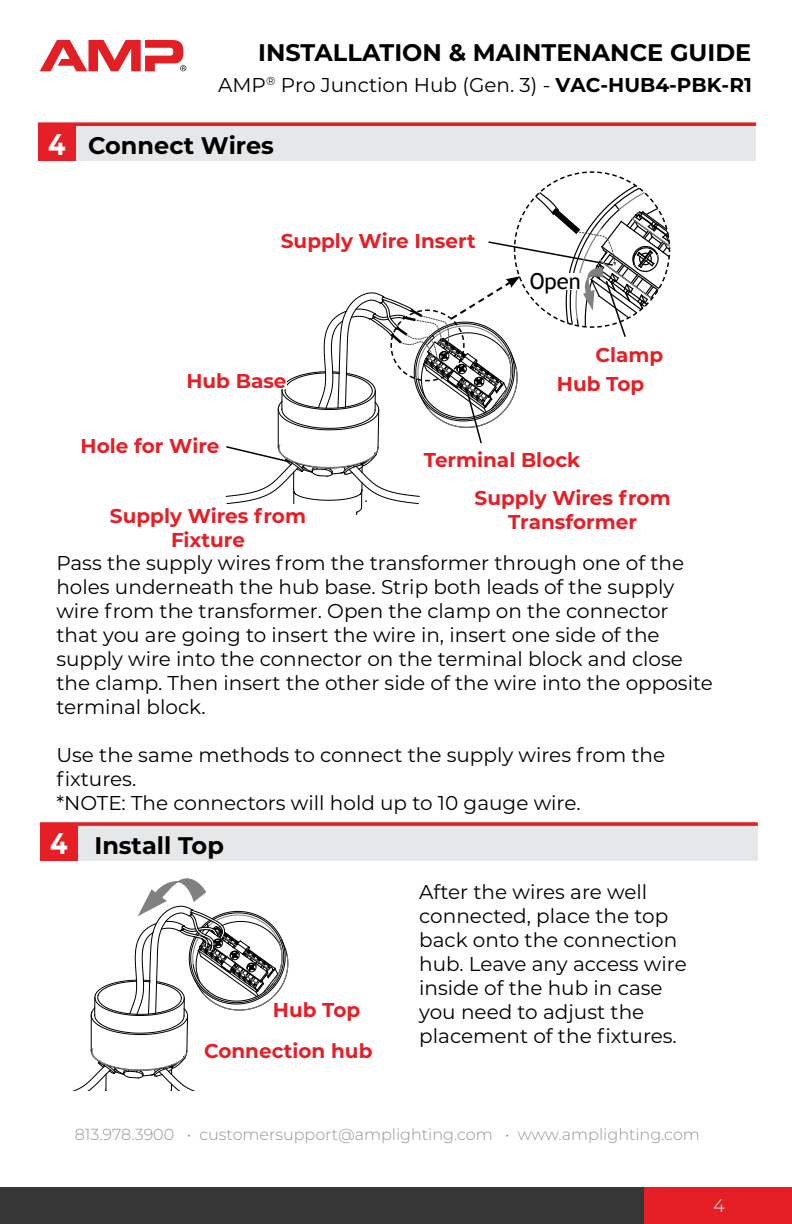
<style>
.page{position:relative;width:792px;height:1224px;background:#fff}
.page>*{position:absolute;margin:0;border:0;box-sizing:border-box;transform-origin:0 0}
.t1{font:700 30px "Montserrat";color:#fff;scale:.84 1}
.t2{font:700 24px "Montserrat";color:#000}
.t3{font:22px "Trebuchet MS";color:#000}
.t4{font:20px/24px "Montserrat";color:#000}
.t5{font:700 20px/28.6px "Montserrat";color:#e61e26}
.t6{font:300 18px "Montserrat";color:#fff}
.t7{font:300 16px "Montserrat";color:#939598}
.s1{font-weight:700}
</style>
<div class="page">
<div style="left:45px;top:124px;width:711px;height:37px;background:#e6e7e8"></div>
<div style="left:38px;top:124px;width:37px;height:37px;background:#e61e26"></div>
<div style="left:38px;top:122px;width:718px;height:4px;border:2px solid #e61e26"></div>
<div style="left:47px;top:824px;width:711px;height:37px;background:#e6e7e8"></div>
<div style="left:40px;top:824px;width:37px;height:37px;background:#e61e26"></div>
<div style="left:40px;top:822px;width:718px;height:4px;border:2px solid #e61e26"></div>
<svg style="left:40px;top:40px;width:146px;height:31px"></svg>
<div style="left:1px;top:1188px;width:644px;height:36px;background:#363636"></div>
<div style="left:645px;top:1188px;width:147px;height:36px;background:#e61e26"></div>
<svg style="left:225px;top:171px;width:446px;height:344px"></svg>
<div style="left:555px;top:341px;width:148px;height:22px;background:#fff"></div>
<div style="left:527px;top:370px;width:148px;height:22px;background:#fff"></div>
<div style="left:418px;top:445px;width:169px;height:25px;background:#fff"></div>
<div style="left:425px;top:486px;width:295px;height:43px;background:#fff"></div>
<div style="left:60px;top:504px;width:296px;height:43px;background:#fff"></div>
<div style="left:186px;top:369px;width:101px;height:19px;background:#fff"></div>
<svg style="left:72px;top:878px;width:217px;height:213px"></svg>
<div style="left:273px;top:997px;width:87px;height:20px;background:#fff"></div>
<div style="left:198px;top:1038px;width:180px;height:20px;background:#fff"></div>
<h1 class="t1" style="left:48px;top:122px;width:22px">4</h1>
<p class="t2" style="left:258px;top:35px;width:495px">INSTALLATION &amp; MAINTENANCE GUIDE</p>
<p class="t4" style="left:218px;top:72px;width:535px">AMP<sup>®</sup> Pro Junction Hub (Gen. 3) - <span class="s1">VAC-HUB4-PBK-R1</span></p>
<p class="t2" style="left:88px;top:129px;width:187px">Connect Wires</p>
<p class="t5" style="left:281px;top:226px;width:196px">Supply Wire Insert</p>
<p class="t5" style="left:186px;top:366px;width:102px">Hub Base</p>
<p class="t3" style="left:530px;top:268px;width:53px">Open</p>
<p class="t5" style="left:557px;top:340px;width:108px;text-indent:38px">Clamp<br>Hub Top</p>
<p class="t5" style="left:81px;top:431px;width:140px">Hole for Wire</p>
<p class="t5" style="left:475px;top:440px;width:198px;line-height:38px;text-indent:-51px">Terminal Block<br>Supply Wires from</p>
<p class="t5" style="left:110px;top:501px;width:198px">Supply Wires from</p>
<p class="t5" style="left:508px;top:507px;width:130px">Transformer</p>
<p class="t5" style="left:171px;top:525px;width:75px">Fixture</p>
<p class="t4" style="left:56px;top:550px;width:658px">Pass the supply wires from the transformer through one of the holes underneath the hub base. Strip both leads of the supply wire from the transformer. Open the clamp on the connector that you are going to insert the wire in, insert one side of the supply wire into the connector on the terminal block and close the clamp. Then insert the other side of the wire into the opposite terminal block.</p>
<p class="t4" style="left:56px;top:742px;width:610px">Use the same methods to connect the supply wires from the fixtures.<br>*NOTE: The connectors will hold up to 10 gauge wire.</p>
<h1 class="t1" style="left:50px;top:822px;width:22px">4</h1>
<p class="t2" style="left:94px;top:828px;width:131px">Install Top</p>
<p class="t5" style="left:204px;top:988px;width:170px;line-height:41px;text-indent:69px">Hub Top<br>Connection hub</p>
<p class="t4" style="left:419px;top:879px;width:269px">After the wires are well connected, place the top back onto the connection hub. Leave any access wire inside of the hub in case you need to adjust the placement of the fixtures.</p>
<p class="t7" style="left:75px;top:1124px;width:627px">813.978.3900 • customersupport@amplighting.com • www.amplighting.com</p>
<p class="t6" style="left:713px;top:1193px;width:13px">4</p>
</div>
